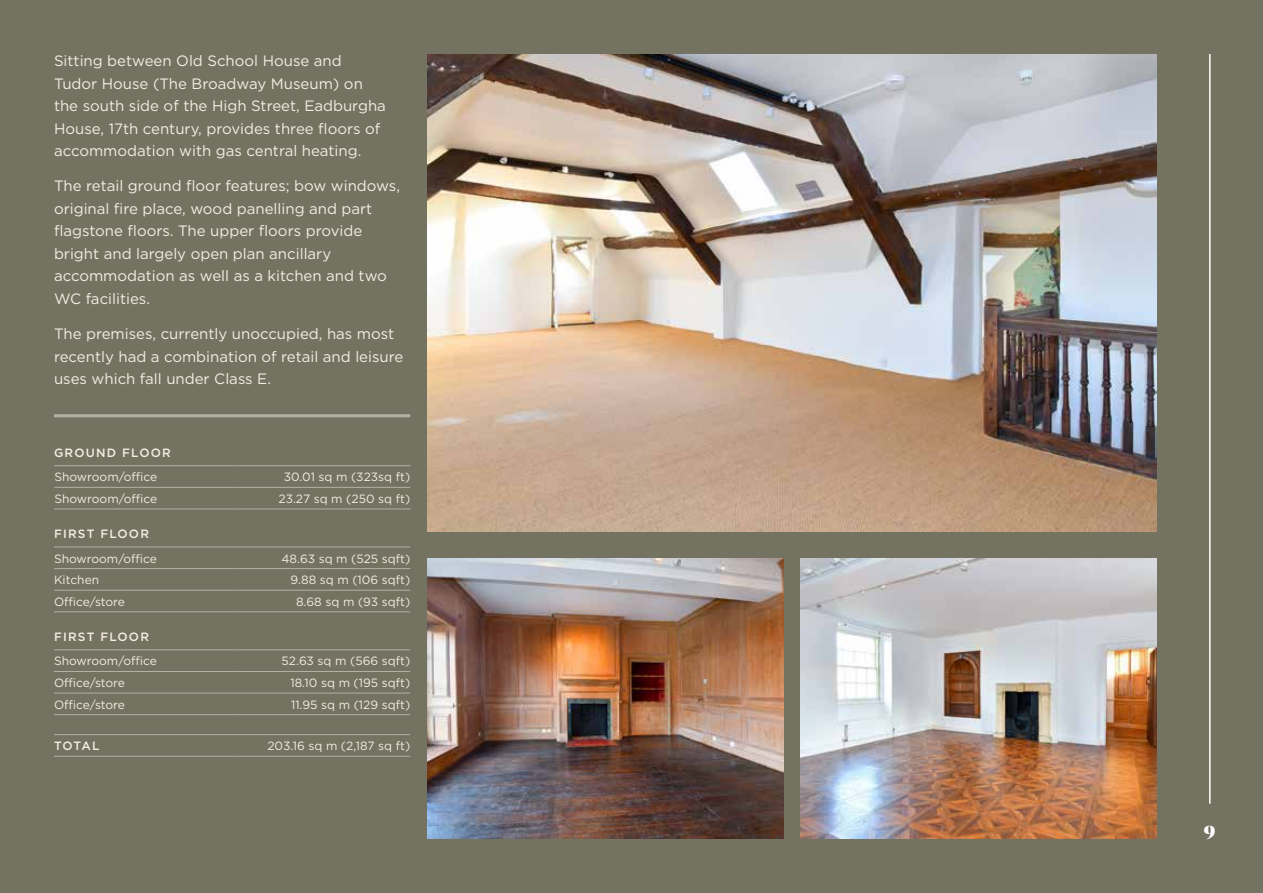
<style>
.page{position:relative;width:1263px;height:893px;background:#747261}
.page>*{position:absolute;margin:0;border:0;box-sizing:border-box;transform-origin:0 0}
.t1{font:18px "Bely Display";color:#fff}
.t2{font:15px/22.5px "Gotham";color:#f5ede0}
.t3{font:12px "Gotham";color:#f5ede0}
.t4{font:500 12px "Gotham";letter-spacing:.1em;color:#f5ede0}
</style>
<div class="page">
<hr style="left:1209px;top:54px;width:1px;height:750px;background:#fff">
<img style="left:427px;top:54px;width:730px;height:477px">
<img style="left:427px;top:558px;width:356px;height:281px">
<img style="left:800px;top:558px;width:357px;height:281px">
<hr style="left:54px;top:414px;width:356px;height:3px;background:#b5b1a7">
<hr style="left:54px;top:465px;width:178px;height:1px;background:#b5b1a7">
<hr style="left:232px;top:465px;width:179px;height:1px;background:#b5b1a7">
<hr style="left:54px;top:487px;width:178px;height:1px;background:#b5b1a7">
<hr style="left:232px;top:487px;width:178px;height:1px;background:#b5b1a7">
<hr style="left:54px;top:509px;width:178px;height:1px;background:#b5b1a7">
<hr style="left:232px;top:509px;width:179px;height:1px;background:#b5b1a7">
<hr style="left:54px;top:734px;width:178px;height:1px;background:#b5b1a7">
<hr style="left:232px;top:734px;width:178px;height:1px;background:#b5b1a7">
<hr style="left:54px;top:756px;width:178px;height:1px;background:#b5b1a7">
<hr style="left:232px;top:756px;width:178px;height:1px;background:#b5b1a7">
<hr style="left:54px;top:547px;width:178px;height:1px;background:#b5b1a7">
<hr style="left:232px;top:547px;width:178px;height:1px;background:#b5b1a7">
<hr style="left:54px;top:568px;width:178px;height:1px;background:#b5b1a7">
<hr style="left:232px;top:568px;width:178px;height:1px;background:#b5b1a7">
<hr style="left:54px;top:590px;width:178px;height:1px;background:#b5b1a7">
<hr style="left:232px;top:590px;width:178px;height:1px;background:#b5b1a7">
<hr style="left:54px;top:612px;width:178px;height:1px;background:#b5b1a7">
<hr style="left:232px;top:612px;width:178px;height:1px;background:#b5b1a7">
<hr style="left:54px;top:650px;width:178px;height:1px;background:#b5b1a7">
<hr style="left:232px;top:650px;width:178px;height:1px;background:#b5b1a7">
<hr style="left:54px;top:671px;width:178px;height:1px;background:#b5b1a7">
<hr style="left:232px;top:671px;width:178px;height:1px;background:#b5b1a7">
<hr style="left:54px;top:693px;width:178px;height:1px;background:#b5b1a7">
<hr style="left:232px;top:693px;width:178px;height:1px;background:#b5b1a7">
<hr style="left:54px;top:714px;width:178px;height:1px;background:#b5b1a7">
<hr style="left:232px;top:714px;width:178px;height:1px;background:#b5b1a7">
<p class="t2" style="left:54px;top:49px;width:333px">Sitting between Old School House and Tudor House (The Broadway Museum) on the south side of the High Street, Eadburgha House, 17th century, provides three floors of accommodation with gas central heating.</p>
<p class="t2" style="left:54px;top:174px;width:348px">The retail ground floor features; bow windows, original fire place, wood panelling and part flagstone floors. The upper floors provide bright and largely open plan ancillary accommodation as well as a kitchen and two WC facilities.</p>
<p class="t2" style="left:54px;top:322px;width:351px">The premises, currently unoccupied, has most recently had a combination of retail and leisure uses which fall under Class E.</p>
<p class="t4" style="left:54px;top:445px;width:118px">GROUND FLOOR</p>
<p class="t3" style="left:54px;top:469px;width:104px">Showroom/office</p>
<p class="t3" style="left:284px;top:469px;width:128px">30.01 sq m (323sq ft)</p>
<p class="t3" style="left:54px;top:491px;width:104px">Showroom/office</p>
<p class="t3" style="left:278px;top:491px;width:133px">23.27 sq m (250 sq ft)</p>
<p class="t4" style="left:54px;top:526px;width:97px">FIRST FLOOR</p>
<p class="t3" style="left:54px;top:551px;width:104px">Showroom/office</p>
<p class="t3" style="left:282px;top:551px;width:130px">48.63 sq m (525 sqft)</p>
<p class="t3" style="left:54px;top:572px;width:47px">Kitchen</p>
<p class="t3" style="left:291px;top:572px;width:121px">9.88 sq m (106 sqft)</p>
<p class="t3" style="left:54px;top:594px;width:73px">Office/store</p>
<p class="t3" style="left:296px;top:594px;width:116px">8.68 sq m (93 sqft)</p>
<p class="t4" style="left:54px;top:629px;width:97px">FIRST FLOOR</p>
<p class="t3" style="left:54px;top:653px;width:104px">Showroom/office</p>
<p class="t3" style="left:282px;top:653px;width:130px">52.63 sq m (566 sqft)</p>
<p class="t3" style="left:54px;top:675px;width:73px">Office/store</p>
<p class="t3" style="left:290px;top:675px;width:121px">18.10 sq m (195 sqft)</p>
<p class="t3" style="left:54px;top:697px;width:73px">Office/store</p>
<p class="t3" style="left:291px;top:697px;width:121px">11.95 sq m (129 sqft)</p>
<p class="t4" style="left:54px;top:738px;width:47px">TOTAL</p>
<p class="t3" style="left:267px;top:738px;width:144px">203.16 sq m (2,187 sq ft)</p>
<p class="t1" style="left:1204px;top:818px;width:13px">9</p>
</div>
